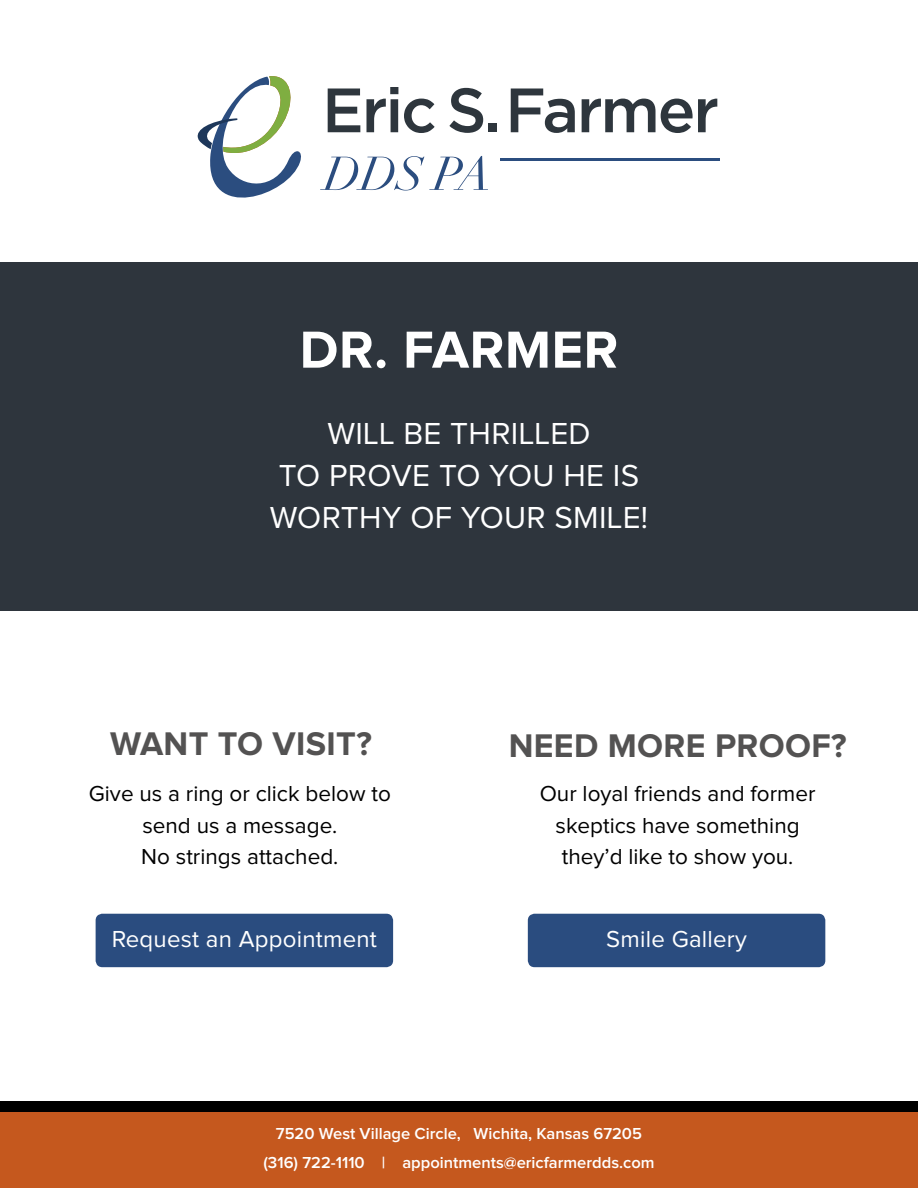
<style>
.page{position:relative;width:918px;height:1188px;background:#2e353d}
.page>*{position:absolute;margin:0;border:0;box-sizing:border-box;transform-origin:0 0}
.t1{font:700 54px "Proxima Nova";letter-spacing:.01em;color:#fff}
.t2{font:700 33.9px "Proxima Nova";letter-spacing:.01em;color:#535252}
.t3{font:31.5px/42px "Proxima Nova";letter-spacing:.01em;color:#fff;text-align:center}
.t4{font:24px "Proxima Nova";letter-spacing:.01em;color:#fff}
.t5{font:22.5px/31.5px "Proxima Nova";color:#000;text-align:center}
.t6{font:600 16.5px/28.8px "Proxima Nova";color:#fff;text-align:center}
</style>
<div class="page">
<div style="left:0;top:611px;width:918px;height:526px;background:#fff"></div>
<div style="left:0;top:0;width:918px;height:261px;background:#fff"></div>
<div style="left:96px;top:914px;width:297px;height:53px;background:#2a4c7f;border-radius:7px"></div>
<div style="left:528px;top:914px;width:297px;height:53px;background:#2a4c7f;border-radius:7px"></div>
<div style="left:0;top:1109px;width:918px;height:79px;background:#c5581e"></div>
<div style="left:0;top:1102px;width:918px;height:10px;background:#000"></div>
<svg style="left:197px;top:76px;width:104px;height:122px"></svg>
<hr style="left:501px;top:158px;width:219px;height:2px;background:#2b4d7f">
<svg style="left:328px;top:89px;width:32px;height:43px"></svg>
<svg style="left:366px;top:87px;width:32px;height:45px"></svg>
<svg style="left:404px;top:99px;width:31px;height:34px"></svg>
<svg style="left:449px;top:88px;width:34px;height:45px"></svg>
<div style="left:489px;top:124px;width:8px;height:8px;background:#2e363d"></div>
<svg style="left:511px;top:89px;width:64px;height:44px"></svg>
<svg style="left:582px;top:99px;width:135px;height:34px"></svg>
<svg style="left:320px;top:156px;width:168px;height:35px"></svg>
<h1 class="t1" style="left:300px;top:325px;width:320px">DR. FARMER</h1>
<h3 class="t3" style="left:270px;top:414px;width:380px">WILL BE THRILLED<br>TO PROVE TO YOU HE IS<br>WORTHY OF YOUR SMILE!</h3>
<h2 class="t2" style="left:110px;top:728px;width:263px">WANT TO VISIT?</h2>
<h2 class="t2" style="left:509px;top:730px;width:339px">NEED MORE PROOF?</h2>
<p class="t5" style="left:89px;top:779px;width:304px">Give us a ring or click below to send us a message.<br>No strings attached.</p>
<p class="t5" style="left:540px;top:779px;width:277px">Our loyal friends and former skeptics have something they’d like to show you.</p>
<p class="t4" style="left:112px;top:928px;width:267px">Request an Appointment</p>
<p class="t4" style="left:606px;top:928px;width:142px">Smile Gallery</p>
<p class="t6" style="left:263px;top:1120px;width:393px">7520 West Village Circle, Wichita, Kansas 67205 (316) 722-1110 | appointments@ericfarmerdds.com</p>
</div>
